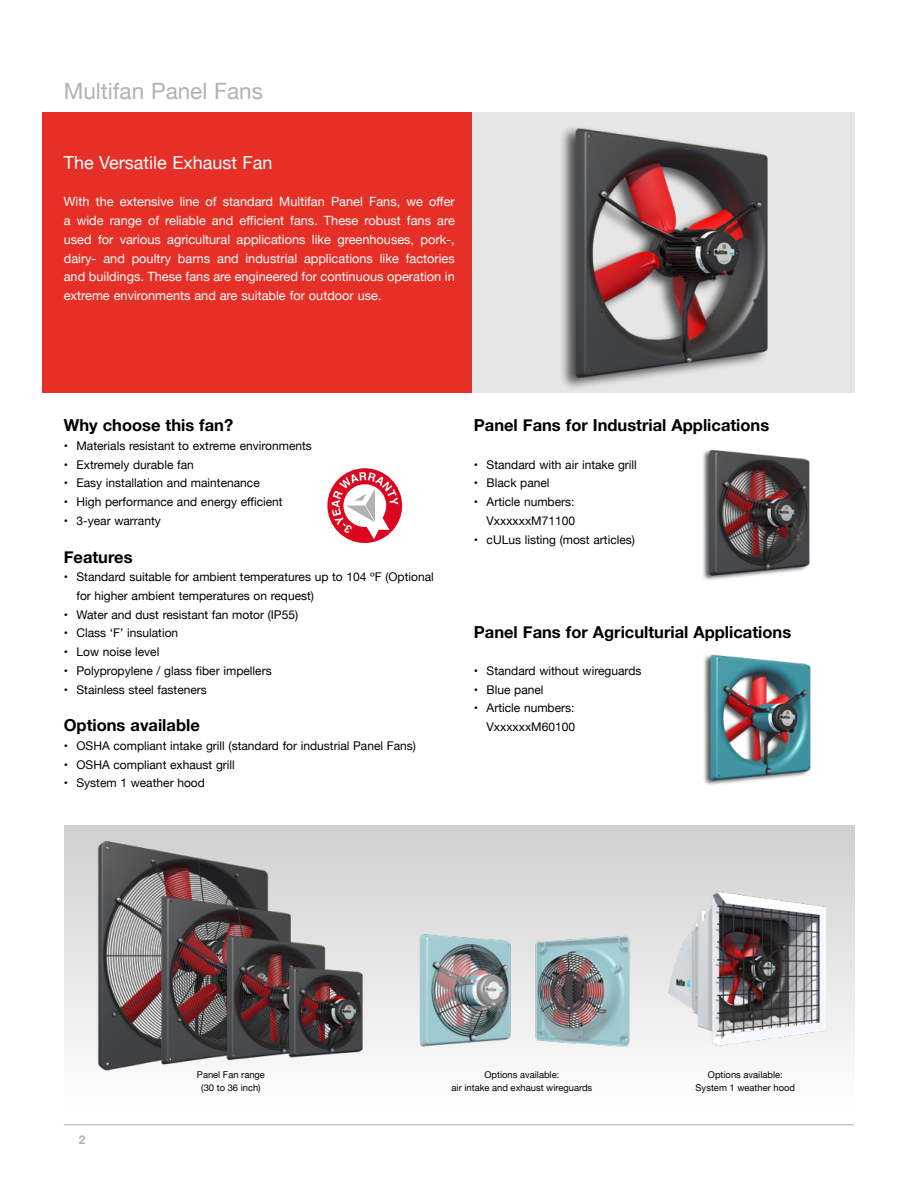
<style>
.page{position:relative;width:918px;height:1188px;background:#fff}
.page>*{position:absolute;margin:0;border:0;box-sizing:border-box;transform-origin:0 0}
.t1{font:22.5px "Helvetica Neue";color:#b3b2b2}
.t2{font:18px "Helvetica Neue";color:#fff}
.t3{font:700 16.5px "Helvetica Neue";color:#000}
.t4{font:12.75px/18.8px "Helvetica Neue";color:#fff;text-align:justify}
.t5{font:12px/18.8px "Helvetica Neue";color:#000;text-align:right}
.t6{font:700 12px "Helvetica Neue";color:#b3b2b2}
.t7{font:9.3px/13.5px "Helvetica Neue";color:#000;text-align:center}
</style>
<div class="page">
<hr style="left:64px;top:1124px;width:790px;height:1px;background:#b3b2b2">
<div style="left:64px;top:825px;width:790px;height:281px;background:linear-gradient(to bottom,#cfcfcf,#fefefe)"></div>
<div style="left:472px;top:112px;width:382px;height:281px;background:#e6e6e6"></div>
<div style="left:43px;top:112px;width:429px;height:281px;background:#e63027"></div>
<div style="left:559px;top:125px;width:210px;height:266px;background:#000;opacity:.65"></div>
<img style="left:559px;top:124px;width:296px;height:258px">
<svg style="left:327px;top:468px;width:75px;height:75px"></svg>
<svg style="left:332px;top:472px;width:66px;height:67px"></svg>
<img style="left:356px;top:825px;width:353px;height:301px">
<img style="left:314px;top:840px;width:301px;height:286px">
<img style="left:70px;top:833px;width:244px;height:244px">
<img style="left:108px;top:857px;width:246px;height:246px">
<img style="left:156px;top:875px;width:244px;height:231px">
<img style="left:259px;top:892px;width:189px;height:234px">
<img style="left:625px;top:848px;width:230px;height:241px">
<img style="left:702px;top:449px;width:108px;height:130px">
<img style="left:703px;top:654px;width:108px;height:130px">
<h1 class="t1" style="left:64px;top:75px;width:201px">Multifan Panel Fans</h1>
<h2 class="t2" style="left:64px;top:149px;width:210px">The Versatile Exhaust Fan</h2>
<p class="t4" style="left:64px;top:193px;width:393px">With the extensive line of standard Multifan Panel Fans, we offer a wide range of reliable and efficient fans. These robust fans are used for various agricultural applications like greenhouses, pork-, dairy- and poultry barns and industrial applications like factories and buildings. These fans are engineered for continuous operation in extreme environments and are suitable for outdoor use.</p>
<h3 class="t3" style="left:64px;top:412px;width:171px">Why choose this fan?</h3>
<p class="t5" style="left:64px;top:437px;width:250px">• Materials resistant to extreme environments</p>
<p class="t5" style="left:64px;top:456px;width:132px">• Extremely durable fan</p>
<p class="t5" style="left:64px;top:475px;width:198px">• Easy installation and maintenance</p>
<p class="t5" style="left:64px;top:493px;width:220px">• High performance and energy efficient</p>
<p class="t5" style="left:64px;top:512px;width:99px">• 3-year warranty</p>
<h3 class="t3" style="left:64px;top:544px;width:70px">Features</h3>
<p class="t5" style="left:77px;top:568px;width:359px;text-align:left;text-indent:-13px">• Standard suitable for ambient temperatures up to 104 ºF (Optional for higher ambient temperatures on request)</p>
<p class="t5" style="left:64px;top:606px;width:236px">• Water and dust resistant fan motor (IP55)</p>
<p class="t5" style="left:64px;top:625px;width:116px">• Class ‘F’ insulation</p>
<p class="t5" style="left:64px;top:643px;width:97px">• Low noise level</p>
<p class="t5" style="left:64px;top:662px;width:209px">• Polypropylene / glass fiber impellers</p>
<p class="t5" style="left:64px;top:681px;width:145px">• Stainless steel fasteners</p>
<h3 class="t3" style="left:64px;top:712px;width:138px">Options available</h3>
<p class="t5" style="left:64px;top:737px;width:354px">• OSHA compliant intake grill (standard for industrial Panel Fans)</p>
<p class="t5" style="left:64px;top:756px;width:173px">• OSHA compliant exhaust grill</p>
<p class="t5" style="left:64px;top:775px;width:143px">• System 1 weather hood</p>
<h3 class="t3" style="left:474px;top:412px;width:297px">Panel Fans for Industrial Applications</h3>
<p class="t5" style="left:474px;top:456px;width:164px">• Standard with air intake grill</p>
<p class="t5" style="left:474px;top:475px;width:77px">• Black panel</p>
<p class="t5" style="left:474px;top:493px;width:103px">• Article numbers:<br>VxxxxxxM71100</p>
<p class="t5" style="left:474px;top:531px;width:163px">• cULus listing (most articles)</p>
<h3 class="t3" style="left:474px;top:619px;width:319px">Panel Fans for Agriculturial Applications</h3>
<p class="t5" style="left:474px;top:662px;width:169px">• Standard without wireguards</p>
<p class="t5" style="left:474px;top:681px;width:71px">• Blue panel</p>
<p class="t5" style="left:474px;top:700px;width:103px">• Article numbers:<br>VxxxxxxM60100</p>
<p class="t6" style="left:79px;top:1130px;width:8px">2</p>
<p class="t7" style="left:197px;top:1068px;width:70px">Panel Fan range (30 to 36 inch)</p>
<p class="t7" style="left:452px;top:1068px;width:142px">Options available:<br>air intake and exhaust wireguards</p>
<p class="t7" style="left:696px;top:1068px;width:101px">Options available:<br>System 1 weather hood</p>
</div>
